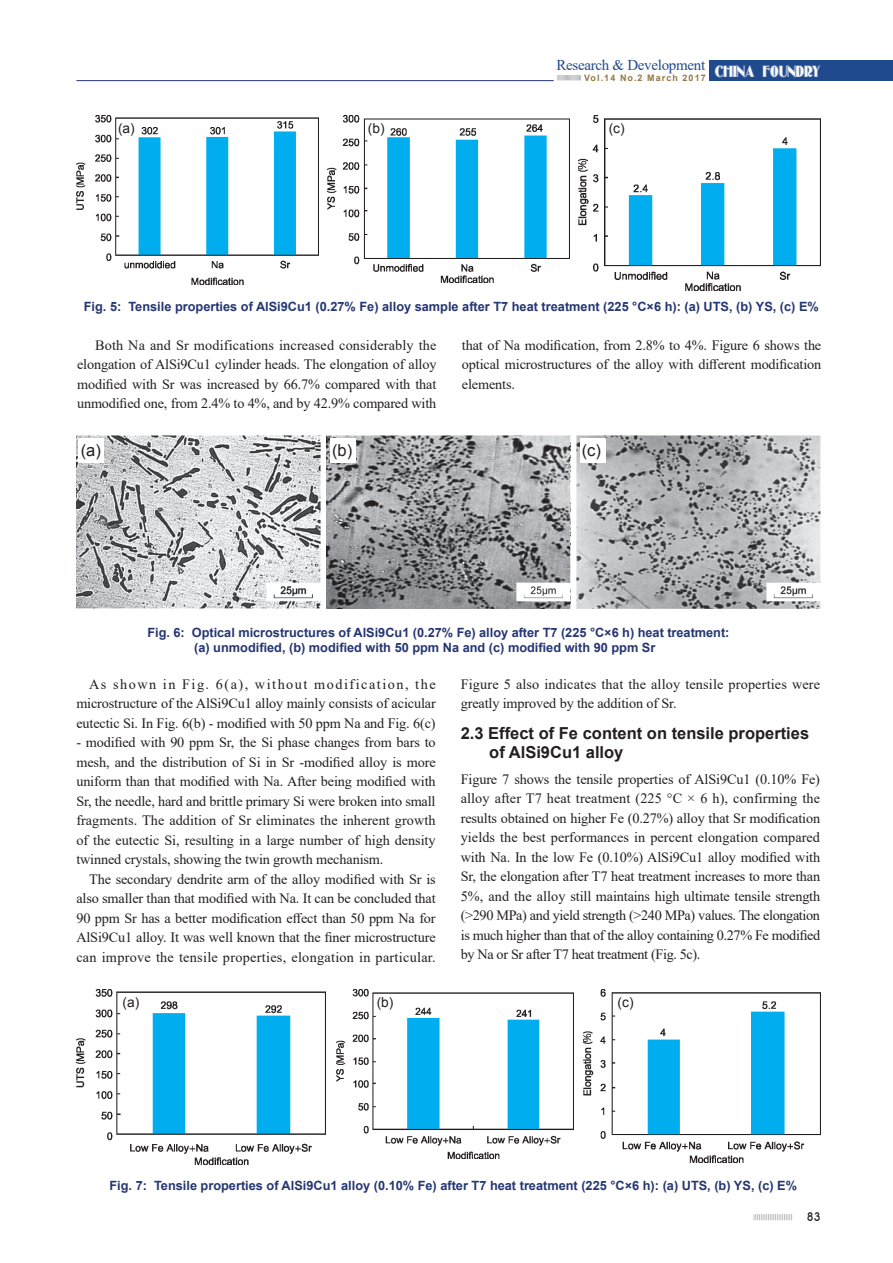
<style>
.page{position:relative;width:893px;height:1263px;background:#fff}
.page>*{position:absolute;margin:0;border:0;box-sizing:border-box;transform-origin:0 0}
._06-正文副标题{font:700 16.5px/19.5px "Arial";color:#231f20}
._13-图片说明{font:16.5px "Arial";color:#231f20}
.t1{font:15px "Times New Roman";letter-spacing:-.02em;color:#204a8e}
._07-正文{font:14.25px/19.5px "Times New Roman";letter-spacing:-.01em;color:#231f20;text-align:justify}
._07-正文-2{font:14.25px/19.5px "Times New Roman";letter-spacing:.01em;color:#231f20}
._13-图片说明-2{font:13.8px "Arial";color:#231f20}
._13-图片说明-3{font:700 12.75px/15px "Arial";color:#253672}
.t2{font:500 12px "Avant Garde IT Cby BT";color:#231f20}
.t3{font:700 9px "Arial";letter-spacing:.115em;color:#937846}
.s1{font-family:"Oldgate Lane Outline";font-size:15.6px;color:#fff}
</style>
<div class="page">
<svg style="left:754px;top:1214px;width:38px;height:6px"></svg>
<div style="left:709px;top:60px;width:184px;height:21px;background:#204a8e"></div>
<svg style="left:557px;top:75px;width:24px;height:5px"></svg>
<hr style="left:76px;top:80px;width:478px;height:1px;background:#253672">
<img style="left:77px;top:436px;width:244px;height:172px">
<img style="left:327px;top:436px;width:244px;height:172px">
<img style="left:577px;top:436px;width:244px;height:172px">
<div style="left:79px;top:438px;width:25px;height:25px;background:#fff"></div>
<div style="left:330px;top:438px;width:26px;height:25px;background:#fff"></div>
<div style="left:580px;top:438px;width:25px;height:25px;background:#fff"></div>
<img style="left:77px;top:115px;width:241px;height:170px">
<img style="left:328px;top:115px;width:241px;height:167px">
<img style="left:578px;top:115px;width:242px;height:175px">
<img style="left:76px;top:989px;width:250px;height:175px">
<img style="left:336px;top:989px;width:237px;height:170px">
<img style="left:584px;top:989px;width:237px;height:174px">
<p class="t1" style="left:556px;top:55px;width:265px">Research &amp; Development <span class="s1">CHINA FOUNDRY</span></p>
<p class="t3" style="left:584px;top:72px;width:123px">Vol.14 No.2 March 2017</p>
<p class="_13-图片说明-2" style="left:118px;top:119px;width:18px">(a)</p>
<p class="_13-图片说明-2" style="left:368px;top:119px;width:18px">(b)</p>
<p class="_13-图片说明-2" style="left:609px;top:119px;width:18px">(c)</p>
<p class="_13-图片说明-3" style="left:84px;top:300px;width:736px">Fig. 5: Tensile properties of AlSi9Cu1 (0.27% Fe) alloy sample after T7 heat treatment (225 °C×6 h): (a) UTS, (b) YS, (c) E%</p>
<p class="_07-正文" style="left:77px;top:335px;width:361px;text-indent:18px">Both Na and Sr modifications increased considerably the elongation of AlSi9Cu1 cylinder heads. The elongation of alloy modified with Sr was increased by 66.7% compared with that unmodified one, from 2.4% to 4%, and by 42.9% compared with</p>
<p class="_07-正文" style="left:462px;top:335px;width:361px">that of Na modification, from 2.8% to 4%. Figure 6 shows the optical microstructures of the alloy with different modification elements.</p>
<p class="_13-图片说明" style="left:81px;top:439px;width:22px">(a)</p>
<p class="_13-图片说明" style="left:332px;top:439px;width:22px">(b)</p>
<p class="_13-图片说明" style="left:582px;top:439px;width:21px">(c)</p>
<p class="_13-图片说明-3" style="left:194px;top:625px;width:537px;text-indent:-47px">Fig. 6: Optical microstructures of AlSi9Cu1 (0.27% Fe) alloy after T7 (225 °C×6 h) heat treatment: (a) unmodified, (b) modified with 50 ppm Na and (c) modified with 90 ppm Sr</p>
<p class="_07-正文" style="left:76px;top:674px;width:361px;text-indent:13px">As shown in Fig. 6(a), without modification, the microstructure of the AlSi9Cu1 alloy mainly consists of acicular eutectic Si. In Fig. 6(b) - modified with 50 ppm Na and Fig. 6(c)</p>
<p class="_07-正文" style="left:76px;top:732px;width:361px">- modified with 90 ppm Sr, the Si phase changes from bars to mesh, and the distribution of Si in Sr -modified alloy is more uniform than that modified with Na. After being modified with Sr, the needle, hard and brittle primary Si were broken into small fragments. The addition of Sr eliminates the inherent growth of the eutectic Si, resulting in a large number of high density twinned crystals, showing the twin growth mechanism.</p>
<p class="_07-正文" style="left:76px;top:869px;width:361px;text-indent:13px">The secondary dendrite arm of the alloy modified with Sr is also smaller than that modified with Na. It can be concluded that 90 ppm Sr has a better modification effect than 50 ppm Na for AlSi9Cu1 alloy. It was well known that the finer microstructure can improve the tensile properties, elongation in particular.</p>
<p class="_07-正文-2" style="left:461px;top:674px;width:361px">Figure 5 also indicates that the alloy tensile properties were greatly improved by the addition of Sr.</p>
<p class="_06-正文副标题" style="left:489px;top:724px;width:321px;text-indent:-29px">2.3 Effect of Fe content on tensile properties of AlSi9Cu1 alloy</p>
<p class="_07-正文" style="left:461px;top:769px;width:361px">Figure 7 shows the tensile properties of AlSi9Cu1 (0.10% Fe) alloy after T7 heat treatment (225 °C × 6 h), confirming the results obtained on higher Fe (0.27%) alloy that Sr modification yields the best performances in percent elongation compared with Na. In the low Fe (0.10%) AlSi9Cu1 alloy modified with Sr, the elongation after T7 heat treatment increases to more than 5%, and the alloy still maintains high ultimate tensile strength (&gt;290 MPa) and yield strength (&gt;240 MPa) values. The elongation is much higher than that of the alloy containing 0.27% Fe modified by Na or Sr after T7 heat treatment (Fig. 5c).</p>
<p class="_13-图片说明-2" style="left:123px;top:993px;width:18px">(a)</p>
<p class="_13-图片说明-2" style="left:377px;top:993px;width:18px">(b)</p>
<p class="_13-图片说明-2" style="left:618px;top:993px;width:18px">(c)</p>
<p class="_13-图片说明-3" style="left:109px;top:1178px;width:689px">Fig. 7: Tensile properties of AlSi9Cu1 alloy (0.10% Fe) after T7 heat treatment (225 °C×6 h): (a) UTS, (b) YS, (c) E%</p>
<p class="t2" style="left:807px;top:1209px;width:15px">83</p>
</div>
